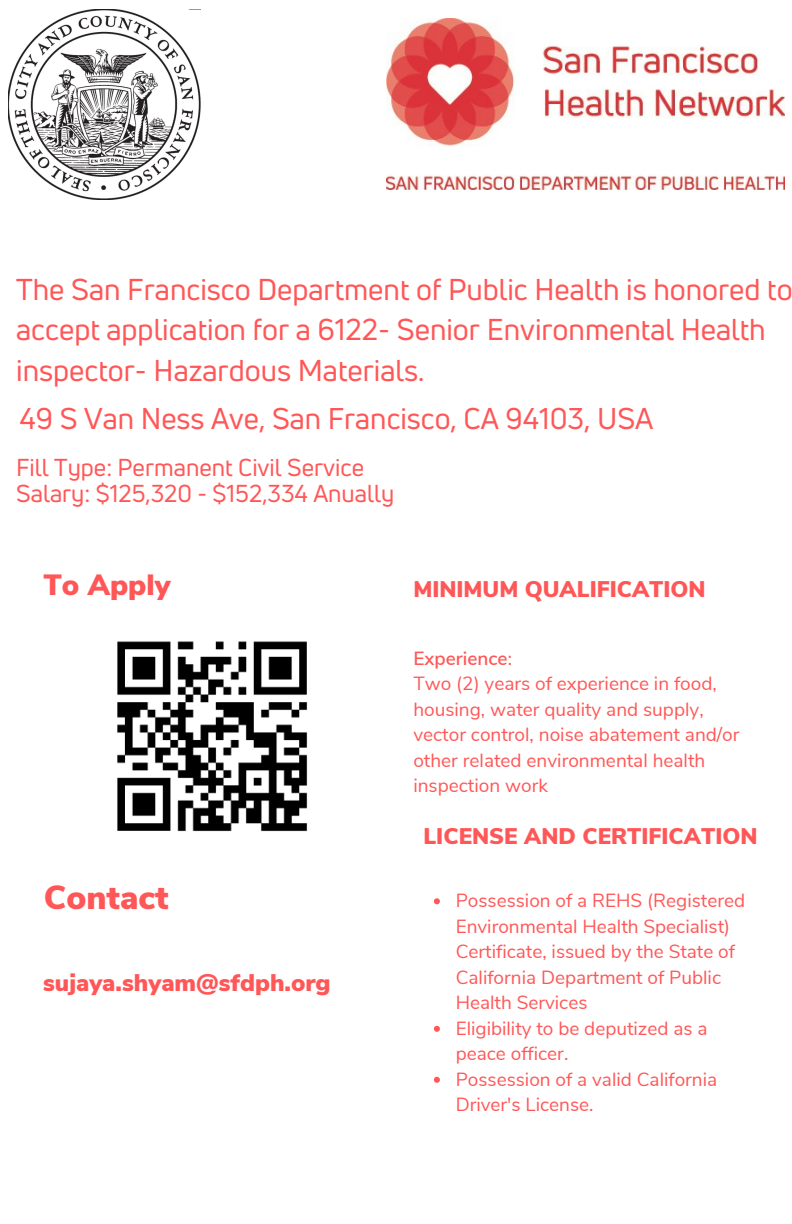
<style>
.page{position:relative;width:792px;height:1224px;background:#fff}
.page>*{position:absolute;margin:0;border:0;box-sizing:border-box;transform-origin:0 0}
.t1{font:900 33.4px "Nunito Sans";color:#ff5757}
.t2{font:29.6px/40.4px "Uni Neue";color:#ff5757}
.t3{font:29.4px "Uni Neue";color:#ff5757}
.t4{font:900 29.2px "Nunito Sans";color:#ff5757}
.t5{font:24px "Uni Neue";color:#ff5757}
.t6{font:900 24px "Nunito Sans";color:#ff5757}
.t7{font:900 22.6px "Nunito Sans";color:#ff5757}
.t8{font:19px/25.6px "Nunito Sans";color:#ff5757}
.t9{font:600 19px "Nunito Sans";color:#ff5757}
.s1{font-weight:400}
</style>
<div class="page">
<img style="left:387px;top:19px;width:397px;height:171px">
<img style="left:8px;top:9px;width:192px;height:191px">
<img style="left:117px;top:641px;width:191px;height:191px">
<svg style="left:434px;top:898px;width:6px;height:6px"></svg>
<svg style="left:434px;top:1026px;width:6px;height:6px"></svg>
<svg style="left:434px;top:1077px;width:6px;height:6px"></svg>
<p class="t2" style="left:16px;top:268px;width:778px">The San Francisco Department of Public Health is honored to accept application for a 6122- Senior Environmental Health inspector- Hazardous Materials.</p>
<p class="t3" style="left:20px;top:399px;width:635px">49 S Van Ness Ave, San Francisco, CA 94103, USA</p>
<p class="t5" style="left:16px;top:451px;width:350px">Fill Type: Permanent Civil Service</p>
<p class="t5" style="left:16px;top:477px;width:380px">Salary: $125,320 - $152,334 Anually</p>
<p class="t4" style="left:43px;top:565px;width:129px">To Apply</p>
<p class="t7" style="left:413px;top:574px;width:294px">MINIMUM QUALIFICATION</p>
<p class="t9" style="left:413px;top:646px;width:100px">Experience<span class="s1">:</span></p>
<p class="t8" style="left:413px;top:671px;width:328px">Two (2) years of experience in food, housing, water quality and supply, vector control, noise abatement and/or other related environmental health inspection work</p>
<p class="t1" style="left:44px;top:875px;width:126px">Contact</p>
<p class="t6" style="left:43px;top:966px;width:289px">sujaya.shyam@sfdph.org</p>
<p class="t7" style="left:423px;top:822px;width:336px">LICENSE AND CERTIFICATION</p>
<p class="t8" style="left:456px;top:888px;width:291px">Possession of a REHS (Registered<br>Environmental Health Specialist)<br>Certificate, issued by the State of<br>California Department of Public<br>Health Services</p>
<p class="t8" style="left:456px;top:1016px;width:253px">Eligibility to be deputized as a peace officer.</p>
<p class="t8" style="left:456px;top:1067px;width:263px">Possession of a valid California<br>Driver's License.</p>
</div>
